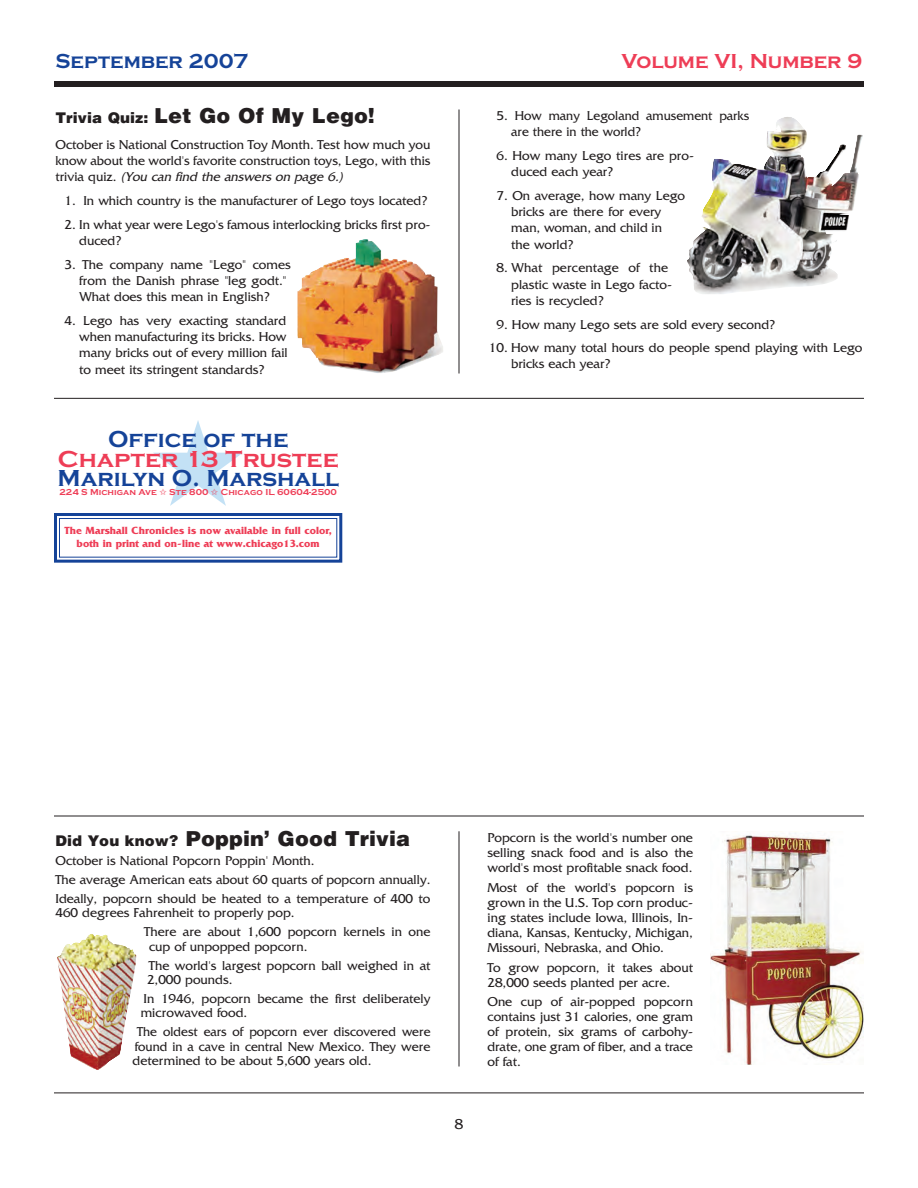
<style>
.page{position:relative;width:918px;height:1188px;background:#fff}
.page>*{position:absolute;margin:0;border:0;box-sizing:border-box;transform-origin:0 0}
.t1{font:700 24px "Copperplate Gothic";color:#154398}
.t2{font:700 24px "Copperplate Gothic";color:#ee3d56;scale:1.04 1}
.t3{font:900 21px "Helvetica";color:#231f20}
.t4{font:700 21px "Copperplate Gothic";color:#ee3d56}
.t5{font:700 21px "Copperplate Gothic";color:#154398}
.t6{font:15px "Friz Quadrata";color:#231f20}
.t7{font:13.5px/16.2px "Friz Quadrata";color:#231f20}
.t8{font:700 10.8px/13px "Friz Quadrata";color:#ee3d56;text-align:center}
.t9{font:700 9px "Copperplate Gothic";color:#ee3d56}
.s1{font-size:15px}
.s2{font-style:italic}
</style>
<div class="page">
<div style="left:54px;top:81px;width:810px;height:6px;background:#231f20"></div>
<hr style="left:54px;top:398px;width:810px;height:1px;background:#231f20">
<hr style="left:54px;top:816px;width:810px;height:1px;background:#231f20">
<hr style="left:459px;top:110px;width:1px;height:264px;background:#231f20">
<div style="left:54px;top:513px;width:288px;height:50px;border:3px solid #154398"></div>
<div style="left:59px;top:518px;width:278px;height:40px;border:1px solid #154398"></div>
<hr style="left:54px;top:1093px;width:810px;height:1px;background:#231f20">
<hr style="left:459px;top:831px;width:1px;height:235px;background:#231f20">
<img style="left:687px;top:117px;width:176px;height:177px">
<img style="left:297px;top:239px;width:146px;height:134px">
<img style="left:57px;top:934px;width:80px;height:136px">
<img style="left:710px;top:833px;width:153px;height:231px">
<h2 class="t5" style="left:56px;top:48px;width:194px">September 2007</h2>
<h2 class="t4" style="left:621px;top:48px;width:242px">Volume VI, Number 9</h2>
<h2 class="t3" style="left:56px;top:104px;width:321px"><span class="s1">Trivia Quiz:</span> Let Go Of My Lego!</h2>
<p class="t7" style="left:56px;top:136px;width:377px;text-align:justify">October is National Construction Toy Month. Test how much you know about the world's favorite construction toys, Lego, with this trivia quiz. <span class="s2">(You can find the answers on page 6.)</span></p>
<p class="t7" style="left:64px;top:192px;width:365px">1. In which country is the manufacturer of Lego toys located?</p>
<p class="t7" style="left:79px;top:216px;width:353px;text-indent:-15px">2. In what year were Lego's famous interlocking bricks first pro&shy;duced?</p>
<p class="t7" style="left:79px;top:256px;width:213px;text-indent:-15px">3. The company name "Lego" comes from the Danish phrase "leg godt."<br>What does this mean in English?</p>
<p class="t7" style="left:79px;top:312px;width:210px;text-align:justify;text-indent:-15px">4. Lego has very exacting standard when manufacturing its bricks. How many bricks out of every million fail to meet its stringent standards?</p>
<h1 class="t1" style="left:108px;top:424px;width:182px">Office of the</h1>
<h1 class="t2" style="left:58px;top:444px;width:272px">Chapter 13 Trustee</h1>
<h1 class="t1" style="left:58px;top:463px;width:283px">Marilyn O. Marshall</h1>
<p class="t9" style="left:60px;top:487px;width:279px">224 S Michigan Ave ✩ Ste 800 ✩ Chicago IL 60604-2500</p>
<p class="t8" style="left:64px;top:524px;width:269px">The Marshall Chronicles is now available in full color, both in print and on-line at www.chicago13.com</p>
<p class="t7" style="left:511px;top:107px;width:239px;text-indent:-15px">5. How many Legoland amusement parks are there in the world?</p>
<p class="t7" style="left:511px;top:147px;width:184px;text-indent:-15px">6. How many Lego tires are pro&shy;duced each year?</p>
<p class="t7" style="left:511px;top:187px;width:175px;text-indent:-15px">7. On average, how many Lego bricks are there for every man, woman, and child in<br>the world?</p>
<p class="t7" style="left:511px;top:260px;width:162px;text-indent:-15px">8. What percentage of the plastic waste in Lego facto&shy;ries is recycled?</p>
<p class="t7" style="left:496px;top:316px;width:281px">9. How many Lego sets are sold every second?</p>
<p class="t7" style="left:511px;top:340px;width:353px;text-indent:-22px">10. How many total hours do people spend playing with Lego bricks each year?</p>
<h2 class="t3" style="left:56px;top:826px;width:356px"><span class="s1">Did You know?</span> Poppin’ Good Trivia</h2>
<p class="t7" style="left:56px;top:851px;width:377px;line-height:19px">October is National Popcorn Poppin' Month.<br>The average American eats about 60 quarts of popcorn annually.<br>Ideally, popcorn should be heated to a temperature of 400 to</p>
<p class="t7" style="left:144px;top:903px;width:288px;line-height:19px;text-indent:-89px">460 degrees Fahrenheit to properly pop.<br>There are about 1,600 popcorn kernels in one</p>
<p class="t7" style="left:149px;top:937px;width:283px;line-height:19px">cup of unpopped popcorn.<br>The world's largest popcorn ball weighed in at</p>
<p class="t7" style="left:144px;top:970px;width:288px;line-height:19px">2,000 pounds.<br>In 1946, popcorn became the first deliberately</p>
<p class="t7" style="left:137px;top:1003px;width:295px;line-height:19px">microwaved food.<br>The oldest ears of popcorn ever discovered were</p>
<p class="t7" style="left:133px;top:1039px;width:299px;line-height:14.2px">found in a cave in central New Mexico. They were determined to be about 5,600 years old.</p>
<p class="t6" style="left:455px;top:1115px;width:10px">8</p>
<p class="t7" style="left:488px;top:830px;width:207px;line-height:15px;text-align:justify">Popcorn is the world's number one selling snack food and is also the world's most profitable snack food.</p>
<p class="t7" style="left:488px;top:880px;width:207px;line-height:15px;text-align:justify">Most of the world's popcorn is grown in the U.S. Top corn produc&shy;ing states include Iowa, Illinois, In&shy;diana, Kansas, Kentucky, Michigan, Missouri, Nebraska, and Ohio.</p>
<p class="t7" style="left:488px;top:959px;width:207px;line-height:15px">To grow popcorn, it takes about<br>28,000 seeds planted per acre.</p>
<p class="t7" style="left:488px;top:994px;width:207px;line-height:15px;text-align:justify">One cup of air-popped popcorn contains just 31 calories, one gram of protein, six grams of carbohy&shy;drate, one gram of fiber, and a trace of fat.</p>
</div>
